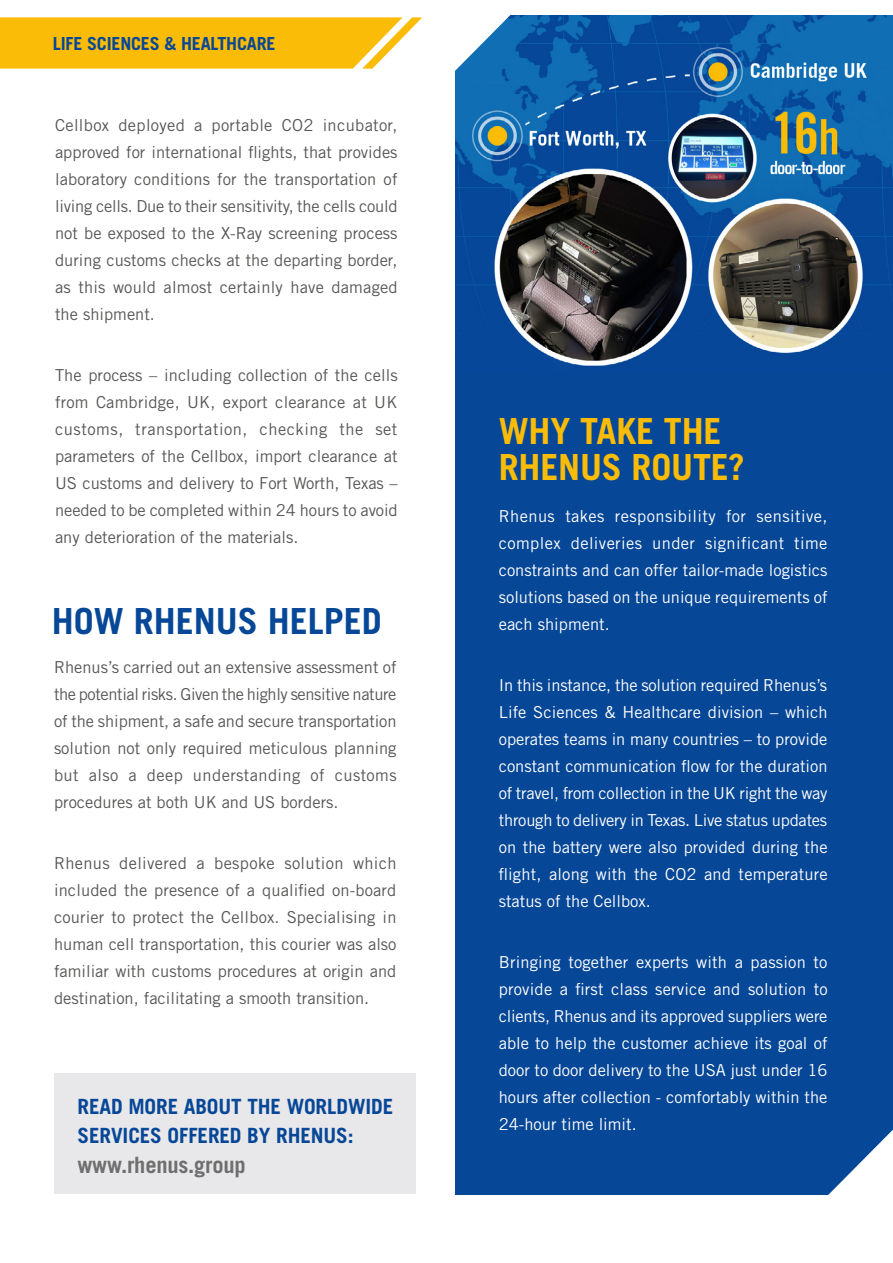
<style>
.page{position:relative;width:893px;height:1263px;background:#fff}
.page>*{position:absolute;margin:0;border:0;box-sizing:border-box;transform-origin:0 0}
.Paragraph_Style_1{font:700 36px/36px "Trade Gothic LT Std";letter-spacing:-.005em;color:#fabc07}
.Paragraph_Style_1-2{font:700 36px "Trade Gothic LT Std";color:#064797}
.t1{font:700 22.5px "Trade Gothic LT Std";letter-spacing:-.01em;color:#6f6f6f}
.Paragraph_Style_1-3{font:700 21px/28.5px "Trade Gothic LT Std";letter-spacing:-.005em;color:#064797}
.t2{font:700 18px "Trade Gothic LT Std";letter-spacing:-.01em;color:#064797}
.t3{font:16.5px/27px "Trade Gothic LT Std";color:#575756;text-align:justify}
.t4{font:16.5px/27px "Trade Gothic LT Std";color:#fff;text-align:justify}
</style>
<div class="page">
<div style="left:455px;top:371px;width:438px;height:824px;background:#064797"></div>
<svg style="left:828px;top:1129px;width:65px;height:66px"></svg>
<svg style="left:0;top:17px;width:422px;height:52px;background:#fac21e"></svg>
<img style="left:455px;top:16px;width:438px;height:355px">
<svg style="left:455px;top:15px;width:62px;height:72px"></svg>
<div style="left:55px;top:1074px;width:361px;height:120px;background:#e8e7e9"></div>
<p class="t2" style="left:53px;top:33px;width:224px">LIFE SCIENCES &amp; HEALTHCARE</p>
<p class="t3" style="left:55px;top:111px;width:344px">Cellbox deployed a portable CO2 incubator, approved for international flights, that provides laboratory conditions for the transportation of living cells. Due to their sensitivity, the cells could not be exposed to the X-Ray screening process during customs checks at the departing border, as this would almost certainly have damaged the shipment.</p>
<p class="t3" style="left:55px;top:361px;width:344px">The process – including collection of the cells from Cambridge, UK, export clearance at UK customs, transportation, checking the set parameters of the Cellbox, import clearance at US customs and delivery to Fort Worth, Texas – needed to be completed within 24 hours to avoid any deterioration of the materials.</p>
<p class="Paragraph_Style_1-2" style="left:52px;top:599px;width:332px">HOW RHENUS HELPED</p>
<p class="t3" style="left:54px;top:653px;width:344px">Rhenus’s carried out an extensive assessment of the potential risks. Given the highly sensitive nature of the shipment, a safe and secure transportation solution not only required meticulous planning but also a deep understanding of customs procedures at both UK and US borders.</p>
<p class="t3" style="left:54px;top:849px;width:344px">Rhenus delivered a bespoke solution which included the presence of a qualified on-board courier to protect the Cellbox. Specialising in human cell transportation, this courier was also familiar with customs procedures at origin and destination, facilitating a smooth transition.</p>
<p class="Paragraph_Style_1-3" style="left:77px;top:1092px;width:317px">READ MORE ABOUT THE WORLDWIDE<br>SERVICES OFFERED BY RHENUS:</p>
<p class="t1" style="left:77px;top:1151px;width:170px">www.rhenus.group</p>
<p class="Paragraph_Style_1" style="left:499px;top:412px;width:247px">WHY TAKE THE<br>RHENUS ROUTE?</p>
<p class="t4" style="left:499px;top:502px;width:330px">Rhenus takes responsibility for sensitive, complex deliveries under significant time constraints and can offer tailor-made logistics solutions based on the unique requirements of each shipment.</p>
<p class="t4" style="left:499px;top:671px;width:330px">In this instance, the solution required Rhenus’s Life Sciences &amp; Healthcare division – which operates teams in many countries – to provide constant communication flow for the duration of travel, from collection in the UK right the way through to delivery in Texas. Live status updates on the battery were also provided during the flight, along with the CO2 and temperature status of the Cellbox.</p>
<p class="t4" style="left:499px;top:948px;width:330px">Bringing together experts with a passion to provide a first class service and solution to clients, Rhenus and its approved suppliers were able to help the customer achieve its goal of door to door delivery to the USA just under 16 hours after collection - comfortably within the 24-hour time limit.</p>
</div>
